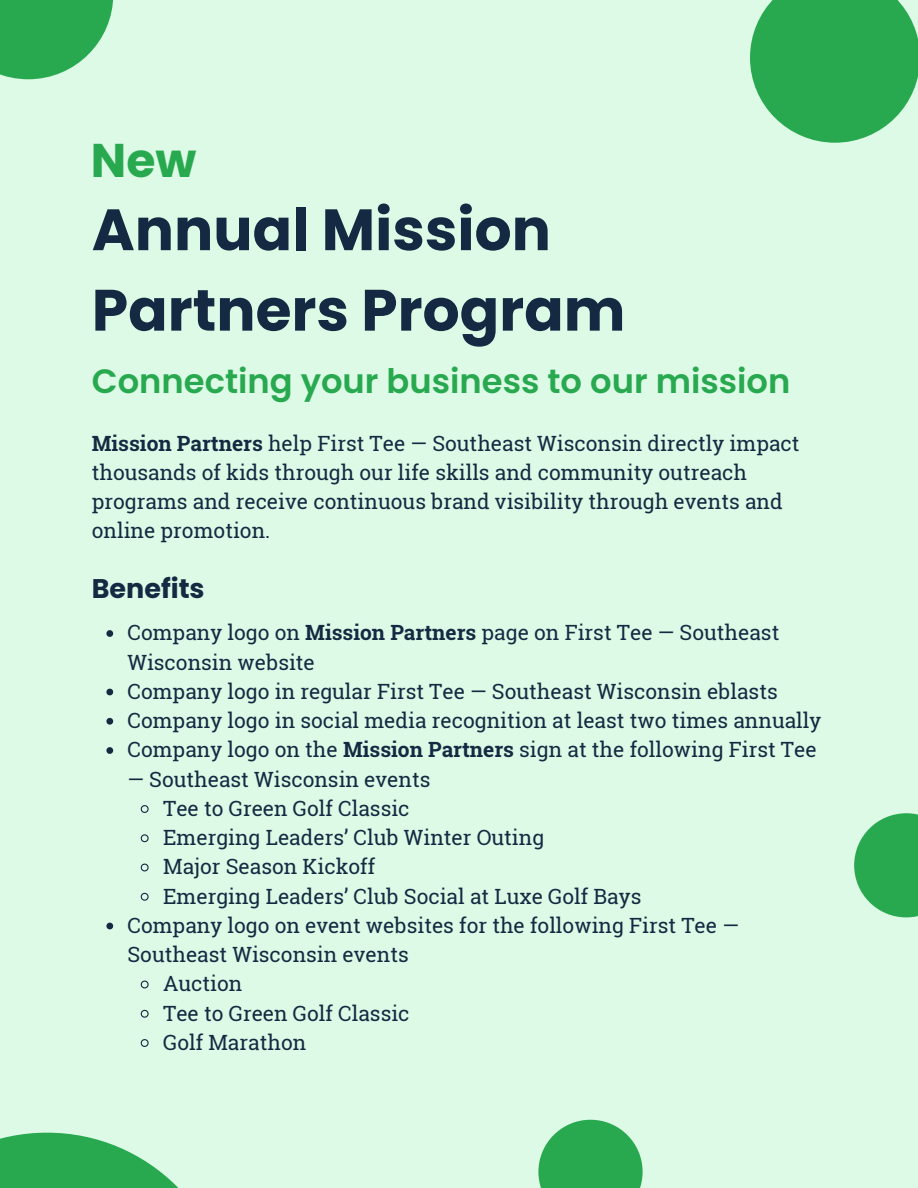
<style>
.page{position:relative;width:918px;height:1188px;background:#dcfae6}
.page>*{position:absolute;margin:0;border:0;box-sizing:border-box;transform-origin:0 0}
.t1{font:700 58.2px/80.4px "Poppins";color:#152a42}
.t2{font:700 47.25px "Poppins";color:#28a94f}
.t3{font:600 33.75px "Poppins";color:#28a94f}
.t4{font:700 27px "Poppins";color:#152a42}
.t5{font:21px/29.2px "Roboto Slab";color:#152a42}
.s1{font-weight:700}
</style>
<div class="page">
<svg style="left:750px;top:0;width:168px;height:143px"></svg>
<svg style="left:854px;top:813px;width:64px;height:104px;fill:#28a94f"></svg>
<svg style="left:0;top:1133px;width:179px;height:55px;fill:#28a94f"></svg>
<svg style="left:538px;top:1120px;width:105px;height:68px;fill:#28a94f"></svg>
<svg style="left:0;top:0;width:113px;height:79px;fill:#28a94f"></svg>
<svg style="left:106px;top:630px;width:7px;height:7px"></svg>
<svg style="left:106px;top:689px;width:7px;height:6px"></svg>
<svg style="left:106px;top:718px;width:7px;height:7px"></svg>
<svg style="left:106px;top:747px;width:7px;height:7px"></svg>
<svg style="left:140px;top:805px;width:9px;height:8px"></svg>
<svg style="left:140px;top:834px;width:9px;height:9px"></svg>
<svg style="left:140px;top:863px;width:9px;height:9px"></svg>
<svg style="left:140px;top:892px;width:9px;height:9px"></svg>
<svg style="left:106px;top:923px;width:7px;height:6px"></svg>
<svg style="left:140px;top:980px;width:9px;height:9px"></svg>
<svg style="left:140px;top:1009px;width:9px;height:9px"></svg>
<svg style="left:140px;top:1039px;width:9px;height:8px"></svg>
<p class="t2" style="left:91px;top:127px;width:107px">New</p>
<h2 class="t1" style="left:92px;top:190px;width:535px">Annual Mission<br>Partners Program</h2>
<h1 class="t3" style="left:92px;top:357px;width:700px">Connecting your business to our mission</h1>
<p class="t5" style="left:92px;top:428px;width:709px"><span class="s1">Mission Partners</span> help First Tee — Southeast Wisconsin directly impact thousands of kids through our life skills and community outreach programs and receive continuous brand visibility through events and online promotion.</p>
<p class="t4" style="left:92px;top:569px;width:114px">Benefits</p>
<h3 class="t5" style="left:127px;top:617px;width:653px">Company logo on <span class="s1">Mission Partners</span> page on First Tee — Southeast<br>Wisconsin website</h3>
<p class="t5" style="left:127px;top:676px;width:652px">Company logo in regular First Tee — Southeast Wisconsin eblasts</p>
<h4 class="t5" style="left:127px;top:705px;width:695px">Company logo in social media recognition at least two times annually</h4>
<p class="t5" style="left:127px;top:734px;width:691px">Company logo on the <span class="s1">Mission Partners</span> sign at the following First Tee</p>
<p class="t5" style="left:127px;top:764px;width:304px">— Southeast Wisconsin events</p>
<p class="t5" style="left:163px;top:793px;width:248px">Tee to Green Golf Classic</p>
<p class="t5" style="left:163px;top:822px;width:383px">Emerging Leaders’ Club Winter Outing</p>
<p class="t5" style="left:163px;top:851px;width:213px">Major Season Kickoff</p>
<p class="t5" style="left:163px;top:881px;width:480px">Emerging Leaders’ Club Social at Luxe Golf Bays</p>
<p class="t5" style="left:127px;top:910px;width:613px">Company logo on event websites for the following First Tee —<br>Southeast Wisconsin events</p>
<p class="t5" style="left:163px;top:968px;width:81px">Auction</p>
<p class="t5" style="left:163px;top:998px;width:248px">Tee to Green Golf Classic</p>
<p class="t5" style="left:163px;top:1027px;width:145px">Golf Marathon</p>
</div>
